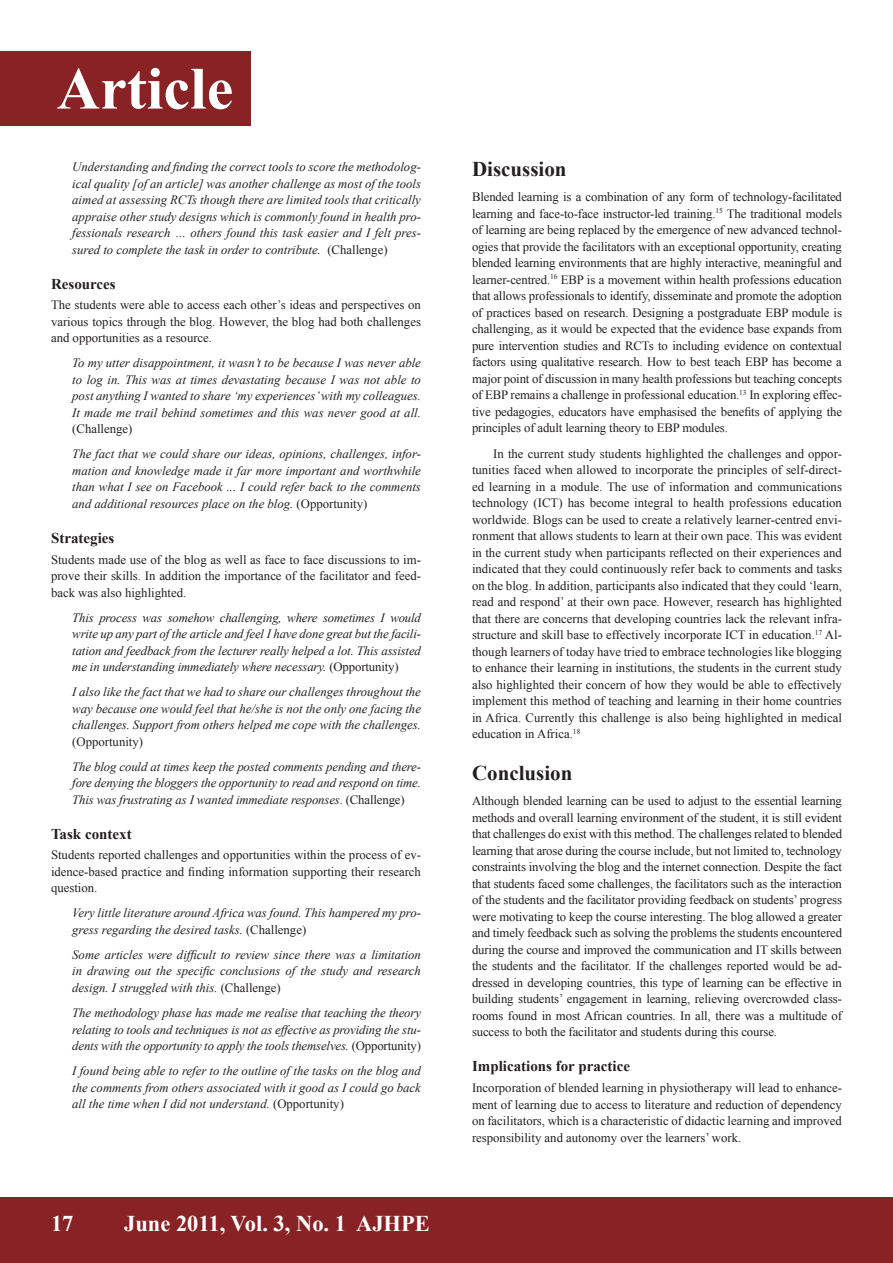
<style>
.page{position:relative;width:893px;height:1263px;background:#fff}
.page>*{position:absolute;margin:0;border:0;box-sizing:border-box;transform-origin:0 0}
.t1{font:700 60px "Times New Roman";color:#fff}
.t2{font:700 22.5px "Times New Roman";color:#fff}
.B_HEAD{font:700 21px "Times New Roman";color:#231f20}
.C_HEAD{font:700 15px "Times New Roman";color:#231f20}
.BODY_COPY{font:12.75px/16.5px "Times New Roman";color:#231f20;text-align:justify}
.BODY_COPY_INDENT{font:italic 12.75px/16.5px "Times New Roman";color:#231f20;text-align:justify}
.BODY_COPY_INDENT-2{font:12.75px/16.5px "Times New Roman";color:#231f20;text-align:justify}
.s1{font-style:normal}
</style>
<div class="page">
<div style="left:0;top:1197px;width:893px;height:66px;background:#892225"></div>
<div style="left:0;top:51px;width:251px;height:74px;background:#892225"></div>
<h1 class="t1" style="left:57px;top:47px;width:178px">Article</h1>
<p class="BODY_COPY_INDENT" style="left:72px;top:158px;width:350px">Understanding and finding the correct tools to score the methodolog&shy;ical quality [of an article] was another challenge as most of the tools aimed at assessing RCTs though there are limited tools that critically appraise other study designs which is commonly found in health pro&shy;fessionals research … others found this task easier and I felt pres&shy;sured to complete the task in order to contribute. <span class="s1">(Challenge)</span></p>
<p class="C_HEAD" style="left:51px;top:273px;width:66px">Resources</p>
<p class="BODY_COPY" style="left:51px;top:297px;width:371px">The students were able to access each other’s ideas and perspectives on various topics through the blog. However, the blog had both challenges and opportunities as a resource.</p>
<p class="BODY_COPY_INDENT" style="left:72px;top:355px;width:350px">To my utter disappointment, it wasn’t to be because I was never able to log in. This was at times devastating because I was not able to post anything I wanted to share ‘my experiences’ with my colleagues.<br>It made me trail behind sometimes and this was never good at all. <span class="s1">(Challenge)</span></p>
<p class="BODY_COPY_INDENT" style="left:72px;top:446px;width:350px">The fact that we could share our ideas, opinions, challenges, infor&shy;mation and knowledge made it far more important and worthwhile than what I see on Facebook ... I could refer back to the comments and additional resources place on the blog. <span class="s1">(Opportunity)</span></p>
<p class="C_HEAD" style="left:51px;top:527px;width:65px">Strategies</p>
<p class="BODY_COPY" style="left:51px;top:551px;width:371px">Students made use of the blog as well as face to face discussions to im&shy;prove their skills. In addition the importance of the facilitator and feed&shy;back was also highlighted.</p>
<p class="BODY_COPY_INDENT" style="left:72px;top:609px;width:350px">This process was somehow challenging, where sometimes I would write up any part of the article and feel I have done great but the facili&shy;tation and feedback from the lecturer really helped a lot. This assisted me in understanding immediately where necessary. <span class="s1">(Opportunity)</span></p>
<p class="BODY_COPY_INDENT" style="left:72px;top:683px;width:350px">I also like the fact that we had to share our challenges throughout the way because one would feel that he/she is not the only one facing the challenges. Support from others helped me cope with the challenges. <span class="s1">(Opportunity)</span></p>
<p class="BODY_COPY_INDENT" style="left:72px;top:758px;width:350px">The blog could at times keep the posted comments pending and there&shy;fore denying the bloggers the opportunity to read and respond on time.<br>This was frustrating as I wanted immediate responses<span class="s1">. (Challenge)</span></p>
<p class="C_HEAD" style="left:51px;top:823px;width:82px">Task context</p>
<p class="BODY_COPY" style="left:51px;top:847px;width:371px">Students reported challenges and opportunities within the process of ev&shy;idence-based practice and finding information supporting their research question.</p>
<p class="BODY_COPY_INDENT" style="left:72px;top:905px;width:350px">Very little literature around Africa was found. This hampered my pro&shy;gress regarding the desired tasks. <span class="s1">(Challenge)</span></p>
<p class="BODY_COPY_INDENT" style="left:72px;top:946px;width:350px">Some articles were difficult to review since there was a limitation in drawing out the specific conclusions of the study and research design. I struggled with this. <span class="s1">(Challenge)</span></p>
<p class="BODY_COPY_INDENT" style="left:72px;top:1004px;width:350px">The methodology phase has made me realise that teaching the theory relating to tools and techniques is not as effective as providing the stu&shy;dents with the opportunity to apply the tools themselves. <span class="s1">(Opportunity)</span></p>
<p class="BODY_COPY_INDENT" style="left:72px;top:1062px;width:350px">I found being able to refer to the outline of the tasks on the blog and the comments from others associated with it good as I could go back all the time when I did not understand. <span class="s1">(Opportunity)</span></p>
<p class="t2" style="left:51px;top:1208px;width:24px">17</p>
<p class="t2" style="left:124px;top:1208px;width:307px">June 2011, Vol. 3, No. 1 AJHPE</p>
<p class="B_HEAD" style="left:472px;top:155px;width:96px">Discussion</p>
<p class="BODY_COPY" style="left:472px;top:189px;width:371px">Blended learning is a combination of any form of technology-facilitated learning and face-to-face instructor-led training.<sup>15</sup> The traditional models of learning are being replaced by the emergence of new advanced technol&shy;ogies that provide the facilitators with an exceptional opportunity, creating blended learning environments that are highly interactive, meaningful and learner-centred.<sup>16</sup> EBP is a movement within health professions education that allows professionals to identify, disseminate and promote the adoption of practices based on research. Designing a postgraduate EBP module is challenging, as it would be expected that the evidence base expands from pure intervention studies and RCTs to including evidence on contextual factors using qualitative research. How to best teach EBP has become a major point of discussion in many health professions but teaching concepts of EBP remains a challenge in professional education.<sup>13</sup> In exploring effec&shy;tive pedagogies, educators have emphasised the benefits of applying the principles of adult learning theory to EBP modules.</p>
<p class="BODY_COPY_INDENT-2" style="left:472px;top:445px;width:371px;text-indent:21px">In the current study students highlighted the challenges and oppor&shy;tunities faced when allowed to incorporate the principles of self-direct&shy;ed learning in a module. The use of information and communications technology (ICT) has become integral to health professions education worldwide. Blogs can be used to create a relatively learner-centred envi&shy;ronment that allows students to learn at their own pace. This was evident in the current study when participants reflected on their experiences and indicated that they could continuously refer back to comments and tasks on the blog. In addition, participants also indicated that they could ‘learn, read and respond’ at their own pace. However, research has highlighted that there are concerns that developing countries lack the relevant infra&shy;structure and skill base to effectively incorporate ICT in education.<sup>17</sup> Al&shy;though learners of today have tried to embrace technologies like blogging to enhance their learning in institutions, the students in the current study also highlighted their concern of how they would be able to effectively implement this method of teaching and learning in their home countries in Africa. Currently this challenge is also being highlighted in medical education in Africa.<sup>18</sup></p>
<p class="B_HEAD" style="left:472px;top:759px;width:102px">Conclusion</p>
<p class="BODY_COPY" style="left:472px;top:792px;width:372px">Although blended learning can be used to adjust to the essential learning methods and overall learning environment of the student, it is still evident that challenges do exist with this method. The challenges related to blended learning that arose during the course include, but not limited to, technology constraints involving the blog and the internet connection. Despite the fact that students faced some challenges, the facilitators such as the interaction of the students and the facilitator providing feedback on students’ progress were motivating to keep the course interesting. The blog allowed a greater and timely feedback such as solving the problems the students encountered during the course and improved the communication and IT skills between the students and the facilitator. If the challenges reported would be ad&shy;dressed in developing countries, this type of learning can be effective in building students’ engagement in learning, relieving overcrowded class&shy;rooms found in most African countries. In all, there was a multitude of success to both the facilitator and students during this course.</p>
<p class="C_HEAD" style="left:472px;top:1056px;width:160px">Implications for practice</p>
<p class="BODY_COPY" style="left:472px;top:1079px;width:371px">Incorporation of blended learning in physiotherapy will lead to enhance&shy;ment of learning due to access to literature and reduction of dependency on facilitators, which is a characteristic of didactic learning and improved responsibility and autonomy over the learners’ work.</p>
</div>
